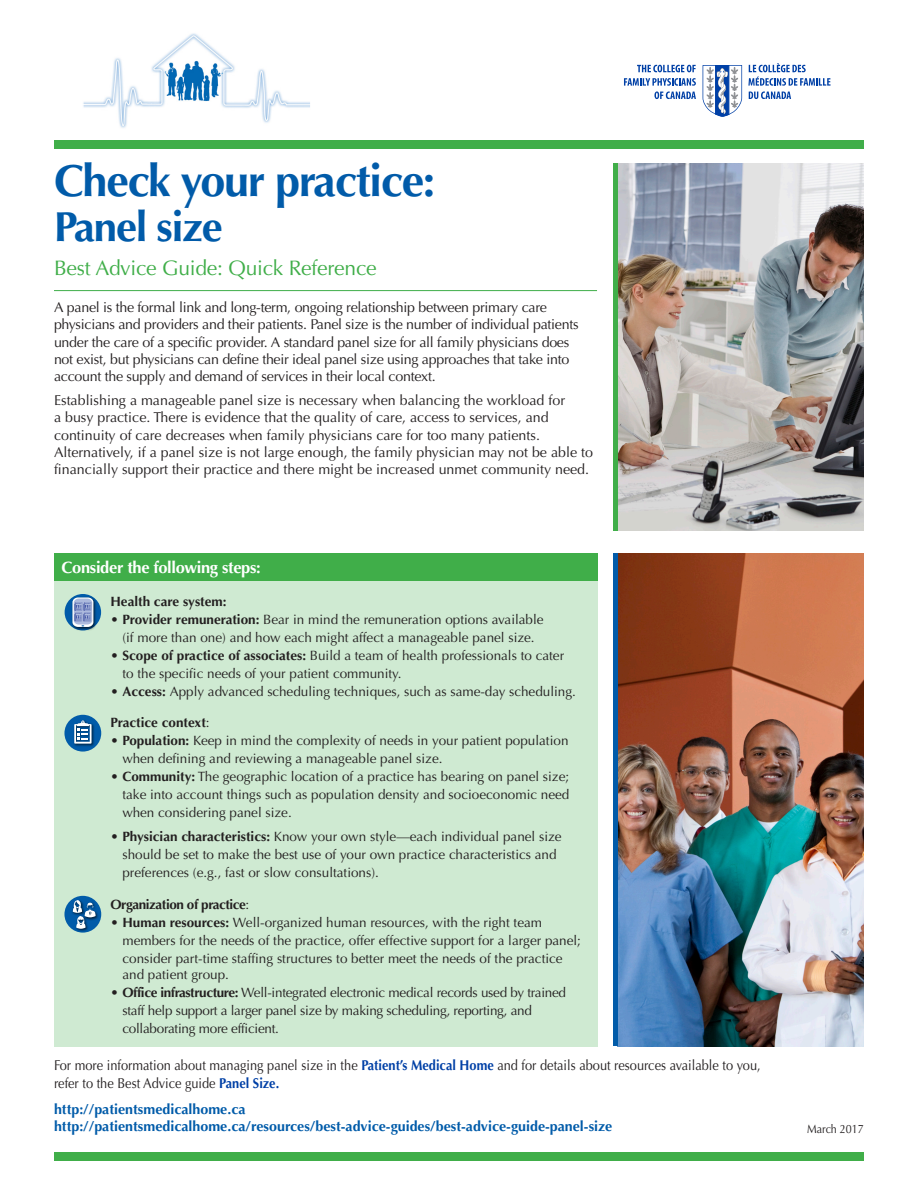
<style>
.page{position:relative;width:918px;height:1188px;background:#fff}
.page>*{position:absolute;margin:0;border:0;box-sizing:border-box;transform-origin:0 0}
.t1{font:700 45px "Optima";letter-spacing:-.03em;color:#015ba9}
.t2{font:700 42px "Optima";letter-spacing:-.03em;color:#015ba9}
.t3{font:21px "Optima";letter-spacing:-.01em;color:#40ae49}
.t4{font:700 16.5px "Optima";letter-spacing:-.02em;color:#fff}
.t5{font:14.25px/17.2px "Optima";letter-spacing:-.02em;color:#231f20}
.t6{font:14.25px/17.2px "Optima";color:#231f20}
.t7{font:14.25px/18px "Optima";color:#231f20;scale:.9 1}
.t8{font:700 14.25px "Optima";color:#015ba9}
.t9{font:13.5px/18px "Optima";color:#231f20}
.t10{font:13.5px/18px "Optima";letter-spacing:-.02em;color:#231f20}
.t11{font:700 13.5px "Optima";color:#231f20}
.t12{font:700 13.5px "Optima";letter-spacing:-.03em;color:#231f20}
.t13{font:12px "Optima";color:#231f20;scale:.9 1}
.s1{font-weight:700}
.s2{font-weight:400}
.s3{font-weight:700;color:#0040a6}
</style>
<div class="page">
<svg style="left:637px;top:65px;width:59px;height:7px"></svg>
<svg style="left:624px;top:78px;width:72px;height:21px"></svg>
<svg style="left:702px;top:63px;width:129px;height:54px"></svg>
<img style="left:84px;top:33px;width:226px;height:95px">
<div style="left:54px;top:140px;width:810px;height:9px;background:#40ae49"></div>
<img style="left:618px;top:163px;width:246px;height:368px">
<img style="left:618px;top:554px;width:246px;height:492px">
<div style="left:54px;top:560px;width:543px;height:486px;background:#cfead2"></div>
<div style="left:54px;top:554px;width:543px;height:27px;background:#40ae49"></div>
<div style="left:613px;top:163px;width:5px;height:367px;background:#40ae49"></div>
<hr style="left:613px;top:554px;width:4px;height:492px;background:#015ba9">
<div style="left:54px;top:1152px;width:810px;height:9px;background:#40ae49"></div>
<hr style="left:54px;top:290px;width:543px;height:1px;background:#40ae49">
<svg style="left:64px;top:896px;width:37px;height:37px"></svg>
<img style="left:71px;top:898px;width:15px;height:19px">
<img style="left:74px;top:929px;width:15px;height:4px">
<img style="left:96px;top:901px;width:4px;height:20px">
<svg style="left:73px;top:900px;width:23px;height:29px"></svg>
<div style="left:65px;top:594px;width:36px;height:36px;background:#015ba9;border-radius:50%"></div>
<img style="left:70px;top:595px;width:28px;height:35px">
<svg style="left:72px;top:597px;width:21px;height:30px"></svg>
<div style="left:64px;top:715px;width:37px;height:37px;background:#015ba9;border-radius:50%"></div>
<img style="left:74px;top:719px;width:21px;height:29px">
<svg style="left:74px;top:720px;width:18px;height:24px"></svg>
<p class="t1" style="left:54px;top:154px;width:383px">Check your practice:</p>
<p class="t2" style="left:54px;top:202px;width:170px">Panel size</p>
<p class="t3" style="left:54px;top:255px;width:324px">Best Advice Guide: Quick Reference</p>
<p class="t5" style="left:54px;top:299px;width:526px">A panel is the formal link and long-term, ongoing relationship between primary care physicians and providers and their patients. Panel size is the number of individual patients under the care of a specific provider. A standard panel size for all family physicians does not exist, but physicians can define their ideal panel size using approaches that take into account the supply and demand of services in their local context.</p>
<p class="t6" style="left:54px;top:392px;width:541px">Establishing a manageable panel size is necessary when balancing the workload for<br>a busy practice. There is evidence that the quality of care, access to services, and continuity of care decreases when family physicians care for too many patients.<br>Alternatively, if a panel size is not large enough, the family physician may not be able to financially support their practice and there might be increased unmet community need.</p>
<p class="t4" style="left:62px;top:558px;width:201px">Consider the following steps:</p>
<p class="t11" style="left:110px;top:594px;width:118px">Health care system:</p>
<p class="t9" style="left:110px;top:611px;width:435px;text-align:center">• <span class="s1">Provider remuneration:</span> Bear in mind the remuneration options available (if more than one) and how each might affect a manageable panel size.</p>
<p class="t9" style="left:122px;top:647px;width:443px;text-indent:-12px">• <span class="s1">Scope of practice of associates:</span> Build a team of health professionals to cater to the specific needs of your patient community.</p>
<p class="t9" style="left:110px;top:683px;width:467px">• <span class="s1">Access:</span> Apply advanced scheduling techniques, such as same-day scheduling.</p>
<p class="t11" style="left:110px;top:715px;width:101px">Practice context<span class="s2">:</span></p>
<p class="t9" style="left:122px;top:732px;width:448px;text-indent:-12px">• <span class="s1">Population:</span> Keep in mind the complexity of needs in your patient population when defining and reviewing a manageable panel size.</p>
<p class="t9" style="left:122px;top:768px;width:448px;text-align:justify;text-indent:-12px">• <span class="s1">Community:</span> The geographic location of a practice has bearing on panel size; take into account things such as population density and socioeconomic need when considering panel size.</p>
<p class="t9" style="left:122px;top:828px;width:441px;text-indent:-12px">• <span class="s1">Physician characteristics:</span> Know your own style—each individual panel size should be set to make the best use of your own practice characteristics and preferences (e.g., fast or slow consultations).</p>
<p class="t12" style="left:110px;top:897px;width:140px">Organization of practice<span class="s2">:</span></p>
<p class="t9" style="left:122px;top:914px;width:460px;text-indent:-12px">• <span class="s1">Human resources:</span> Well-organized human resources, with the right team members for the needs of the practice, offer effective support for a larger panel; consider part-time staffing structures to better meet the needs of the practice</p>
<p class="t9" style="left:122px;top:966px;width:108px">and patient group.</p>
<p class="t10" style="left:122px;top:984px;width:445px;text-indent:-12px">• <span class="s1">Office infrastructure:</span> Well-integrated electronic medical records used by trained staff help support a larger panel size by making scheduling, reporting, and collaborating more efficient.</p>
<p class="t7" style="left:54px;top:1056px;width:787px">For more information about managing panel size in the <span class="s3">Patient’s Medical Home</span> and for details about resources available to you, refer to the Best Advice guide <span class="s3">Panel Size.</span></p>
<p class="t8" style="left:54px;top:1101px;width:193px">http://patientsmedicalhome.ca</p>
<p class="t8" style="left:54px;top:1118px;width:560px">http://patientsmedicalhome.ca/resources/best-advice-guides/best-advice-guide-panel-size</p>
<p class="t13" style="left:807px;top:1122px;width:64px">March 2017</p>
</div>
